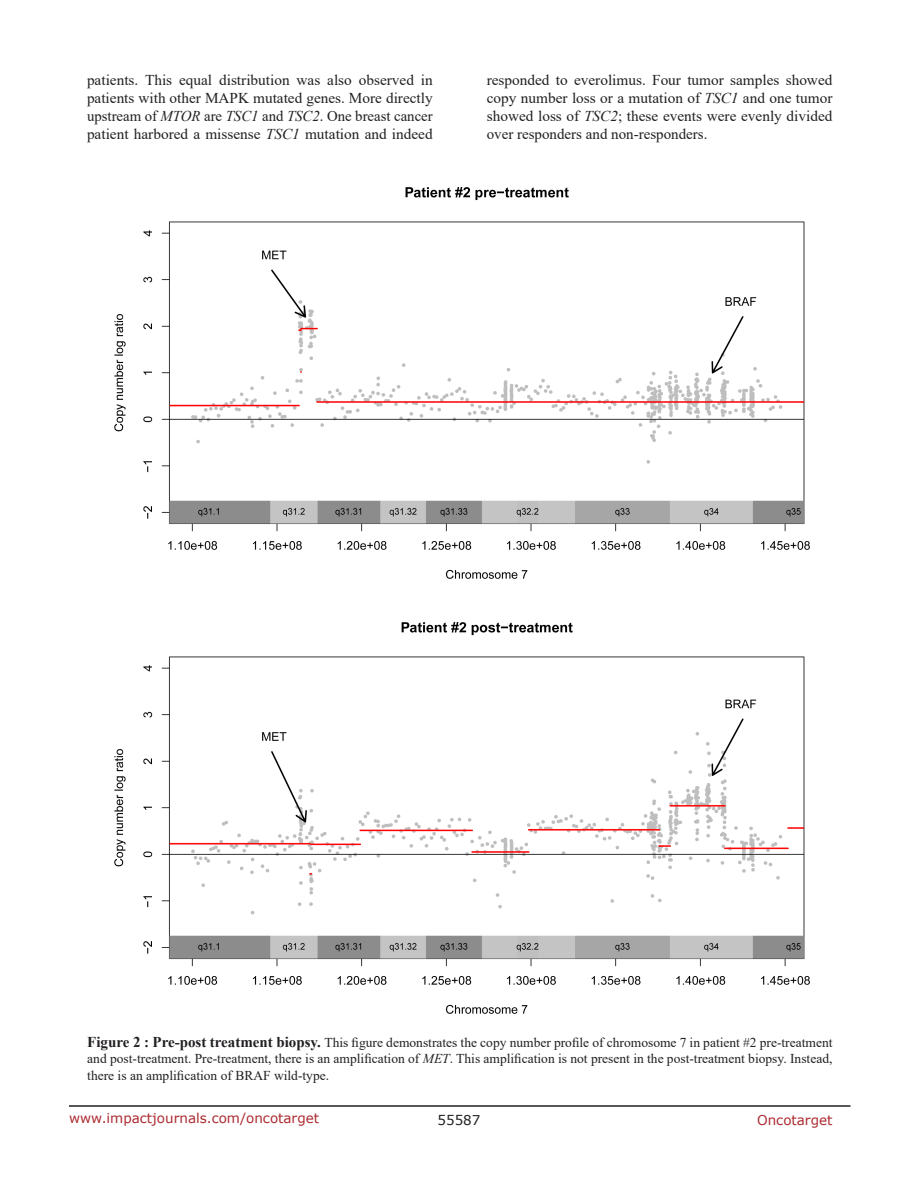
<style>
.page{position:relative;width:918px;height:1188px;background:#fff}
.page>*{position:absolute;margin:0;border:0;box-sizing:border-box;transform-origin:0 0}
.BodyText{font:15px/18px "Times New Roman";color:#221f22;text-align:justify}
.FigureText{font:13.5px/16.2px "Times New Roman";color:#221f22;text-align:justify}
.t1{font:13.5px "Verdana";color:#ac2b31}
.t2{font:13.5px "Verdana";color:#221f22}
.s1{font-style:italic}
.s2{font-weight:700;font-size:15px}
</style>
<div class="page">
<hr style="left:69px;top:1105px;width:781px;height:2px;background:#231f20">
<img style="left:114px;top:187px;width:696px;height:827px">
<p class="BodyText" style="left:87px;top:71px;width:347px">patients. This equal distribution was also observed in patients with other MAPK mutated genes. More directly upstream of <span class="s1">MTOR</span> are <span class="s1">TSC1</span> and <span class="s1">TSC2</span>. One breast cancer patient harbored a missense <span class="s1">TSC1</span> mutation and indeed</p>
<p class="BodyText" style="left:487px;top:71px;width:347px">responded to everolimus. Four tumor samples showed copy number loss or a mutation of <span class="s1">TSC1</span> and one tumor showed loss of <span class="s1">TSC2</span>; these events were evenly divided over responders and non-responders.</p>
<p class="FigureText" style="left:87px;top:1034px;width:747px"><span class="s2">Figure 2 : Pre-post treatment biopsy.</span> This figure demonstrates the copy number profile of chromosome 7 in patient #2 pre-treatment and post-treatment. Pre-treatment, there is an amplification of <span class="s1">MET</span>. This amplification is not present in the post-treatment biopsy. Instead, there is an amplification of BRAF wild-type.</p>
<p class="t1" style="left:69px;top:1109px;width:252px">www.impactjournals.com/oncotarget</p>
<p class="t2" style="left:438px;top:1111px;width:44px">55587</p>
<p class="t1" style="left:757px;top:1111px;width:77px">Oncotarget</p>
</div>
